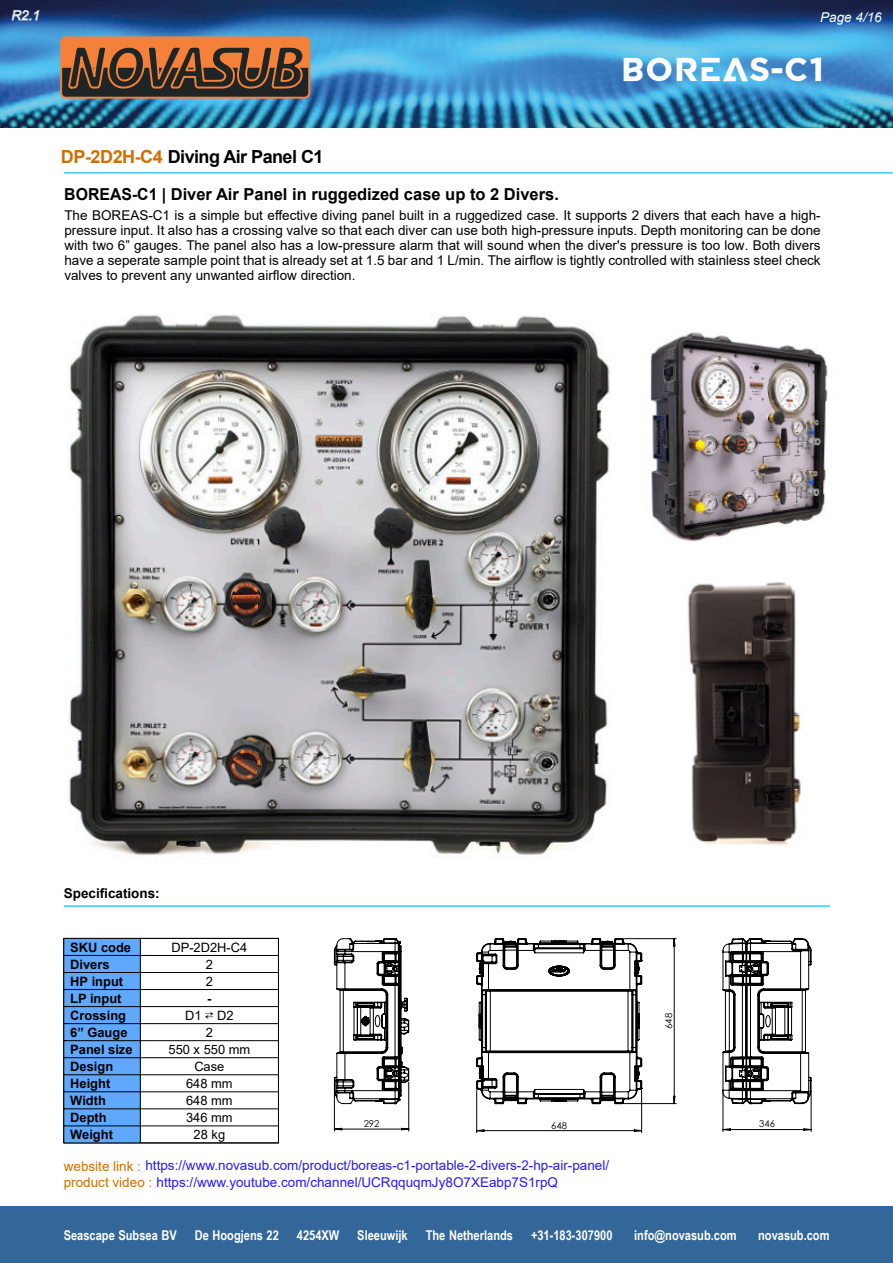
<style>
.page{position:relative;width:893px;height:1263px;background:#fff}
.page>*{position:absolute;margin:0;border:0;box-sizing:border-box;transform-origin:0 0}
.t1{font:700 33px "Baba Pro";letter-spacing:-.13em;color:#fff}
.t2{font:700 18px "Arial";letter-spacing:-.03em;color:#000}
.t3{font:700 16.5px "Arial";color:#000;scale:.96 1}
.t4{font:13.5px/15px "Arial";color:#000;text-align:justify}
.t5{font:13.5px "Arial";color:#271aff}
.t6{font:700 13.5px "Arial Narrow";color:#fff}
.t7{font:700 13.5px "Arial";color:#000}
.t8{font:italic 13.5px "Arial";color:#fff}
.t9{font:700 12.9px "Arial";color:#000}
.t10{font:12.9px "Arial";color:#000}
.t11{font:9.45px "Century Gothic";color:#000}
.s1{color:#d26e00}
.s2{font-family:"MS UI Gothic"}
</style>
<div class="page">
<div style="left:0;top:1206px;width:893px;height:57px;background:#369"></div>
<img style="left:0;top:0;width:893px;height:128px">
<svg style="left:61px;top:36px;width:248px;height:63px;background:#804e2d"></svg>
<div style="left:60px;top:36px;width:250px;height:63px;border:2px solid #f48039;border-radius:5px"></div>
<hr style="left:64px;top:172px;width:829px;height:2px;background:#3cf">
<svg style="left:12px;top:10px;width:27px;height:11px"></svg>
<hr style="left:64px;top:905px;width:766px;height:2px;background:#3cf">
<div style="left:64px;top:938px;width:76px;height:205px;background:#5fa8fc"></div>
<hr style="left:64px;top:938px;width:1px;height:205px;background:#000">
<hr style="left:278px;top:938px;width:1px;height:205px;background:#000">
<hr style="left:140px;top:938px;width:1px;height:205px;background:#000">
<hr style="left:64px;top:938px;width:214px;height:1px;background:#000">
<hr style="left:64px;top:955px;width:214px;height:1px;background:#000">
<hr style="left:64px;top:972px;width:214px;height:1px;background:#000">
<hr style="left:64px;top:989px;width:214px;height:1px;background:#000">
<hr style="left:64px;top:1006px;width:214px;height:1px;background:#000">
<hr style="left:64px;top:1023px;width:214px;height:1px;background:#000">
<hr style="left:64px;top:1040px;width:214px;height:1px;background:#000">
<hr style="left:64px;top:1057px;width:214px;height:1px;background:#000">
<hr style="left:64px;top:1074px;width:214px;height:1px;background:#000">
<hr style="left:64px;top:1091px;width:214px;height:1px;background:#000">
<hr style="left:64px;top:1108px;width:214px;height:1px;background:#000">
<hr style="left:64px;top:1125px;width:214px;height:1px;background:#000">
<hr style="left:64px;top:1143px;width:214px;height:1px;background:#000">
<img style="left:687px;top:582px;width:114px;height:263px">
<img style="left:649px;top:332px;width:179px;height:210px">
<img style="left:67px;top:314px;width:543px;height:544px">
<svg style="left:476px;top:938px;width:201px;height:195px"></svg>
<svg style="left:722px;top:938px;width:90px;height:194px"></svg>
<svg style="left:334px;top:938px;width:75px;height:193px"></svg>
<p class="t8" style="left:11px;top:10px;width:30px">R2.1</p>
<p class="t8" style="left:820px;top:12px;width:63px">Page 4/16</p>
<h1 class="t1" style="left:624px;top:57px;width:207px">BOREAS-C1</h1>
<h2 class="t2" style="left:61px;top:150px;width:264px"><span class="s1">DP-2D2H-C4</span> Diving Air Panel C1</h2>
<p class="t3" style="left:64px;top:188px;width:517px">BOREAS-C1 | Diver Air Panel in ruggedized case up to 2 Divers.</p>
<p class="t4" style="left:64px;top:209px;width:758px">The BOREAS-C1 is a simple but effective diving panel built in a ruggedized case. It supports 2 divers that each have a high&shy;pressure input. It also has a crossing valve so that each diver can use both high-pressure inputs. Depth monitoring can be done with two 6” gauges. The panel also has a low-pressure alarm that will sound when the diver's pressure is too low. Both divers have a seperate sample point that is already set at 1.5 bar and 1 L/min. The airflow is tightly controlled with stainless steel check valves to prevent any unwanted airflow direction.</p>
<p class="t7" style="left:64px;top:888px;width:98px">Specifications:</p>
<p class="t9" style="left:70px;top:942px;width:62px">SKU code</p>
<p class="t10" style="left:171px;top:942px;width:77px">DP-2D2H-C4</p>
<p class="t9" style="left:70px;top:959px;width:41px">Divers</p>
<p class="t10" style="left:206px;top:959px;width:9px">2</p>
<p class="t9" style="left:70px;top:976px;width:54px">HP input</p>
<p class="t10" style="left:206px;top:976px;width:9px">2</p>
<p class="t9" style="left:70px;top:993px;width:53px">LP input</p>
<p class="t9" style="left:207px;top:993px;width:6px">-</p>
<p class="t9" style="left:70px;top:1010px;width:57px">Crossing</p>
<p class="t10" style="left:185px;top:1010px;width:50px">D1 <span class="s2">⇄</span> D2</p>
<p class="t9" style="left:70px;top:1027px;width:59px">6” Gauge</p>
<p class="t10" style="left:206px;top:1027px;width:9px">2</p>
<p class="t9" style="left:70px;top:1044px;width:64px">Panel size</p>
<p class="t10" style="left:169px;top:1044px;width:83px">550 x 550 mm</p>
<p class="t9" style="left:70px;top:1061px;width:44px">Design</p>
<p class="t10" style="left:194px;top:1061px;width:32px">Case</p>
<p class="t9" style="left:70px;top:1078px;width:42px">Height</p>
<p class="t10" style="left:186px;top:1078px;width:48px">648 mm</p>
<p class="t9" style="left:70px;top:1095px;width:37px">Width</p>
<p class="t10" style="left:186px;top:1095px;width:48px">648 mm</p>
<p class="t9" style="left:70px;top:1112px;width:38px">Depth</p>
<p class="t10" style="left:186px;top:1112px;width:48px">346 mm</p>
<p class="t9" style="left:70px;top:1129px;width:44px">Weight</p>
<p class="t10" style="left:194px;top:1130px;width:33px">28 kg</p>
<p class="t11" style="left:662px;top:1029px;width:17px;rotate:-90deg">648</p>
<p class="t11" style="left:364px;top:1117px;width:17px">292</p>
<p class="t11" style="left:759px;top:1117px;width:17px">346</p>
<p class="t11" style="left:551px;top:1118px;width:17px">648</p>
<p class="t5" style="left:64px;top:1160px;width:547px"><span class="s1">website link :</span> https://www.novasub.com/product/boreas-c1-portable-2-divers-2-hp-air-panel/</p>
<p class="t5" style="left:64px;top:1177px;width:496px"><span class="s1">product video :</span> https://www.youtube.com/channel/UCRqquqmJy8O7XEabp7S1rpQ</p>
<p class="t6" style="left:64px;top:1230px;width:115px">Seascape Subsea BV</p>
<p class="t6" style="left:195px;top:1230px;width:86px">De Hoogjens 22</p>
<p class="t6" style="left:297px;top:1230px;width:44px">4254XW</p>
<p class="t6" style="left:357px;top:1230px;width:52px">Sleeuwĳk</p>
<p class="t6" style="left:426px;top:1230px;width:89px">The Netherlands</p>
<p class="t6" style="left:531px;top:1230px;width:83px">+31-183-307900</p>
<p class="t6" style="left:634px;top:1230px;width:104px">info@novasub.com</p>
<p class="t6" style="left:758px;top:1230px;width:73px">novasub.com</p>
</div>
